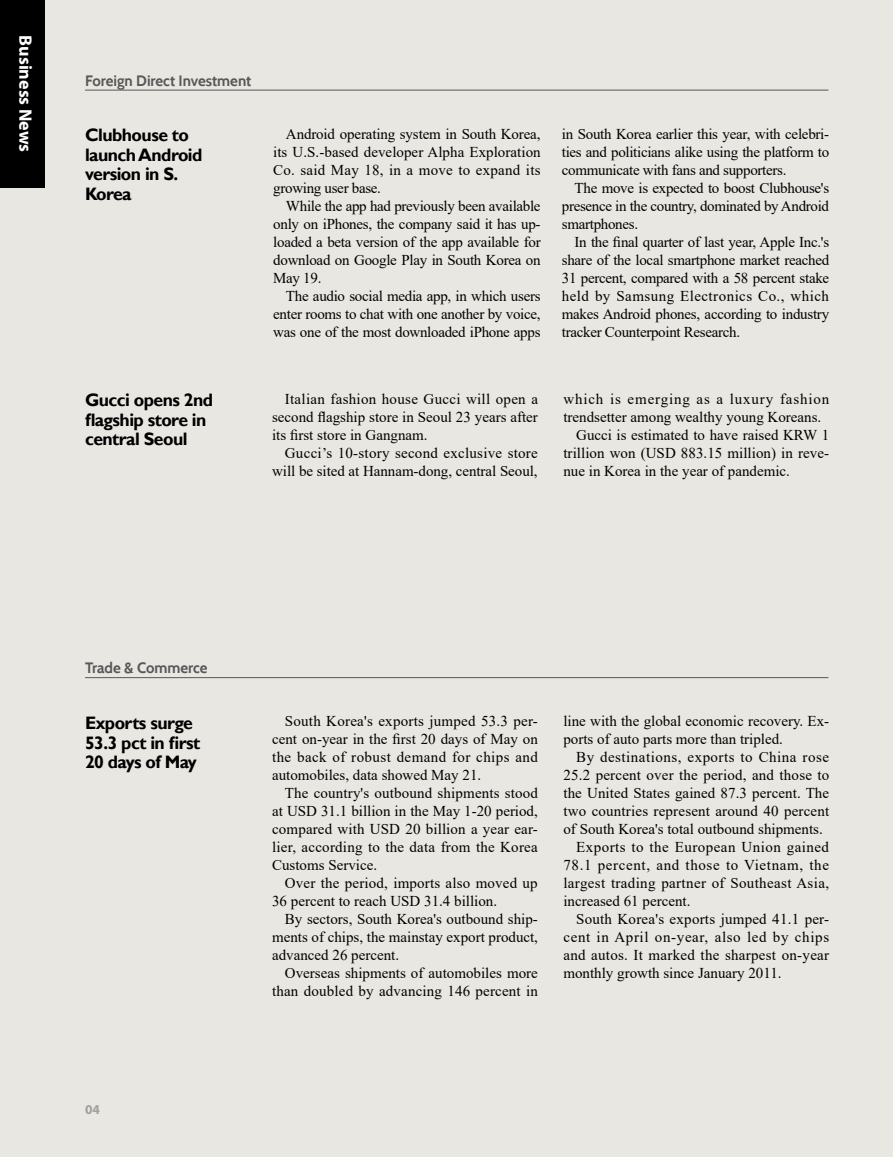
<style>
.page{position:relative;width:893px;height:1157px;background:#e9e7e2}
.page>*{position:absolute;margin:0;border:0;box-sizing:border-box;transform-origin:0 0}
.t1{font:700 18px/19.5px "Gill Sans";letter-spacing:-.03em;color:#000}
.t2{font:700 18px "Myriad Pro";color:#fff}
.t3{font:15px/18px "Times New Roman";color:#000;text-align:justify}
.t4{font:700 15px "Cabin";color:#595757}
.t5{font:15px "Times New Roman";letter-spacing:.025em;color:#000}
.t6{font:15px "Times New Roman";letter-spacing:.02em;color:#000}
.t7{font:15px "Times New Roman";letter-spacing:.035em;color:#000}
.t8{font:15px "Times New Roman";letter-spacing:.04em;color:#000}
.t9{font:15px "Times New Roman";letter-spacing:.045em;color:#000}
.t10{font:15px "Times New Roman";letter-spacing:.055em;color:#000}
.t11{font:15px "Times New Roman";letter-spacing:.03em;color:#000}
.t12{font:700 13.5px "Myriad Pro";color:#9fa0a0}
</style>
<div class="page">
<div style="left:0;top:0;width:44px;height:187px;background:#000"></div>
<hr style="left:85px;top:90px;width:743px;height:1px;background:#595757">
<hr style="left:85px;top:677px;width:743px;height:1px;background:#595757">
<p class="t2" style="left:37px;top:35px;width:118px;rotate:90deg">Business News</p>
<p class="t4" style="left:85px;top:71px;width:168px">Foreign Direct Investment</p>
<p class="t1" style="left:85px;top:126px;width:119px">Clubhouse to launch Android version in S.<br>Korea</p>
<p class="t3" style="left:273px;top:124px;width:269px;text-indent:13px">Android operating system in South Korea, its U.S.-based developer Alpha Exploration Co. said May 18, in a move to expand its growing user base.</p>
<p class="t3" style="left:273px;top:196px;width:269px;text-indent:13px">While the app had previously been available only on iPhones, the company said it has up&shy;loaded a beta version of the app available for download on Google Play in South Korea on May 19.</p>
<p class="t3" style="left:273px;top:286px;width:269px;text-indent:13px">The audio social media app, in which users enter rooms to chat with one another by voice, was one of the most downloaded iPhone apps</p>
<p class="t3" style="left:562px;top:124px;width:269px">in South Korea earlier this year, with celebri&shy;ties and politicians alike using the platform to communicate with fans and supporters.</p>
<p class="t3" style="left:562px;top:178px;width:269px;text-indent:13px">The move is expected to boost Clubhouse's presence in the country, dominated by Android smartphones.</p>
<p class="t3" style="left:562px;top:232px;width:269px;text-indent:13px">In the final quarter of last year, Apple Inc.'s share of the local smartphone market reached 31 percent, compared with a 58 percent stake held by Samsung Electronics Co., which makes Android phones, according to industry tracker Counterpoint Research.</p>
<p class="t1" style="left:85px;top:391px;width:130px">Gucci opens 2nd flagship store in central Seoul</p>
<p class="t3" style="left:272px;top:389px;width:267px;text-indent:13px">Italian fashion house Gucci will open a second flagship store in Seoul 23 years after its first store in Gangnam.</p>
<p class="t3" style="left:272px;top:443px;width:267px;text-align:right">Gucci’s 10-story second exclusive store will be sited at Hannam-dong, central Seoul,</p>
<p class="t10" style="left:563px;top:388px;width:267px">which is emerging as a luxury fashion</p>
<p class="t3" style="left:563px;top:407px;width:259px">trendsetter among wealthy young Koreans.</p>
<p class="t3" style="left:576px;top:425px;width:254px">Gucci is estimated to have raised KRW 1</p>
<p class="t3" style="left:563px;top:443px;width:267px">trillion won (USD 883.15 million) in reve-</p>
<p class="t3" style="left:563px;top:461px;width:228px">nue in Korea in the year of pandemic.</p>
<p class="t4" style="left:85px;top:659px;width:124px">Trade &amp; Commerce</p>
<p class="t1" style="left:85px;top:713px;width:117px">Exports surge<br>53.3 pct in first<br>20 days of May</p>
<p class="t12" style="left:85px;top:1100px;width:16px">04</p>
<p class="t3" style="left:272px;top:712px;width:267px;text-indent:13px">South Korea's exports jumped 53.3 per&shy;cent on-year in the first 20 days of May on the back of robust demand for chips and automobiles, data showed May 21.</p>
<p class="t3" style="left:272px;top:784px;width:267px;text-indent:13px">The country's outbound shipments stood at USD 31.1 billion in the May 1-20 period, compared with USD 20 billion a year ear&shy;lier, according to the data from the Korea Customs Service.</p>
<p class="t3" style="left:272px;top:874px;width:267px;text-indent:13px">Over the period, imports also moved up<br>36 percent to reach USD 31.4 billion.</p>
<p class="t3" style="left:272px;top:910px;width:267px;text-indent:13px">By sectors, South Korea's outbound ship&shy;ments of chips, the mainstay export product, advanced 26 percent.</p>
<p class="t3" style="left:272px;top:964px;width:267px;text-align:right">Overseas shipments of automobiles more than doubled by advancing 146 percent in</p>
<p class="t3" style="left:563px;top:712px;width:267px">line with the global economic recovery. Ex&shy;ports of auto parts more than tripled.</p>
<p class="t7" style="left:576px;top:746px;width:254px">By destinations, exports to China rose</p>
<p class="t3" style="left:563px;top:766px;width:267px">25.2 percent over the period, and those to</p>
<p class="t3" style="left:563px;top:784px;width:267px">the United States gained 87.3 percent. The</p>
<p class="t3" style="left:563px;top:802px;width:267px">two countries represent around 40 percent</p>
<p class="t3" style="left:563px;top:820px;width:261px">of South Korea's total outbound shipments.</p>
<p class="t11" style="left:576px;top:836px;width:254px">Exports to the European Union gained</p>
<p class="t8" style="left:563px;top:854px;width:267px">78.1 percent, and those to Vietnam, the</p>
<p class="t5" style="left:563px;top:872px;width:267px">largest trading partner of Southeast Asia,</p>
<p class="t3" style="left:563px;top:892px;width:129px">increased 61 percent.</p>
<p class="t3" style="left:576px;top:910px;width:254px">South Korea's exports jumped 41.1 per-</p>
<p class="t9" style="left:563px;top:926px;width:267px">cent in April on-year, also led by chips</p>
<p class="t6" style="left:563px;top:944px;width:267px">and autos. It marked the sharpest on-year</p>
<p class="t3" style="left:563px;top:964px;width:220px">monthly growth since January 2011.</p>
</div>
